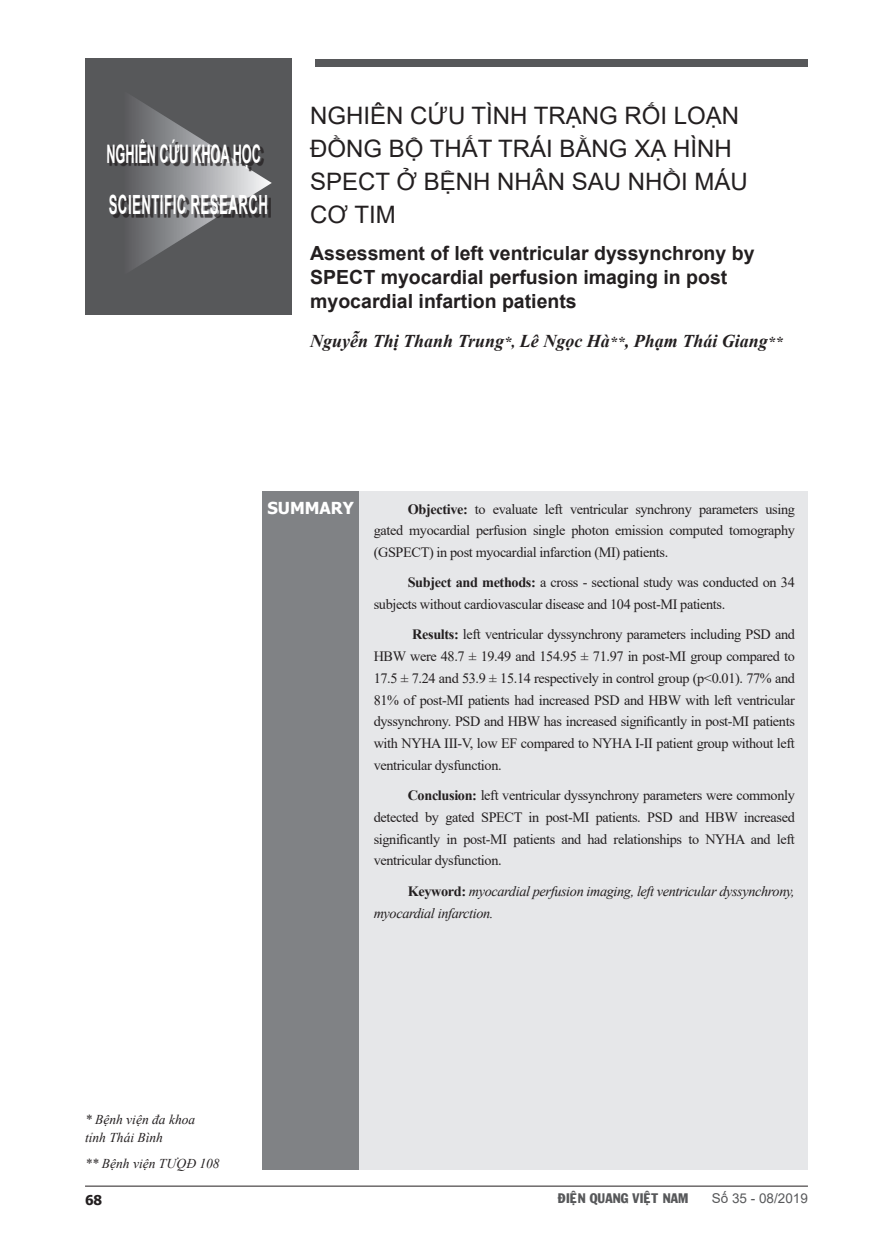
<style>
.page{position:relative;width:893px;height:1255px;background:#fff}
.page>*{position:absolute;margin:0;border:0;box-sizing:border-box;transform-origin:0 0}
.t1{font:700 26.4px "Arial";letter-spacing:.035em;color:#fff;scale:.5 1}
.t2{font:700 25.5px "Arial";color:#fff;scale:.5 1}
.t3{font:24px/33px "Arial";color:#231f20}
.t4{font:700 19.5px/24px "Arial";color:#231f20}
.t5{font:italic 700 18px "Times New Roman";color:#231f20}
.t6{font:700 16.5px "Tahoma";color:#fff}
.t7{font:14.25px/21.8px "Times New Roman";letter-spacing:-.025em;color:#231f20;text-align:justify}
.t8{font:italic 14.25px/21.8px "Times New Roman";letter-spacing:-.025em;color:#231f20}
.t9{font:italic 13.5px "Times New Roman";color:#231f20}
.t10{font:13.5px "VNI Franko";color:#57585a}
.t11{font:13.5px "Arial";color:#57585a}
.t12{font:700 13.5px "Tahoma";color:#231f20}
.s1{font-size:15px}
.s2{font-weight:700}
.s3{font-weight:700;font-style:normal}
</style>
<div class="page">
<hr style="left:85px;top:1185px;width:723px;height:1px;background:#231f20">
<div style="left:85px;top:59px;width:207px;height:256px;background:#57585a"></div>
<svg style="left:132px;top:97px;width:140px;height:172px"></svg>
<div style="left:109px;top:142px;width:155px;height:30px;background:#231f20;opacity:.75"></div>
<div style="left:111px;top:197px;width:160px;height:21px;background:#231f20;opacity:.75"></div>
<div style="left:316px;top:59px;width:492px;height:7px;background:#57585a"></div>
<div style="left:263px;top:491px;width:545px;height:678px;background:#e6e7e9"></div>
<div style="left:262px;top:491px;width:96px;height:678px;background:#808285"></div>
<p class="t2" style="left:106px;top:136px;width:311px">NGHIÊN CỨU KHOA HỌC</p>
<p class="t1" style="left:109px;top:186px;width:320px">SCIENTIFIC RESEARCH</p>
<p class="t3" style="left:310px;top:99px;width:439px">NGHIÊN CỨU TÌNH TRẠNG RỐI LOẠN<br>ĐỒNG BỘ THẤT TRÁI BẰNG XẠ HÌNH<br>SPECT Ở BỆNH NHÂN SAU NHỒI MÁU</p>
<p class="t3" style="left:310px;top:198px;width:87px">CƠ TIM</p>
<p class="t4" style="left:310px;top:241px;width:446px">Assessment of left ventricular dyssynchrony by<br>SPECT myocardial perfusion imaging in post myocardial infartion patients</p>
<p class="t5" style="left:310px;top:328px;width:474px">Nguyễn Thị Thanh Trung<span class="s1">*,</span> Lê Ngọc Hà<span class="s1">**</span>, Phạm Thái Giang<span class="s1">**</span></p>
<p class="t6" style="left:267px;top:496px;width:88px">SUMMARY</p>
<p class="t7" style="left:374px;top:497px;width:423px;text-indent:34px"><span class="s2">Objective:</span> to evaluate left ventricular synchrony parameters using gated myocardial perfusion single photon emission computed tomography (GSPECT) in post myocardial infarction (MI) patients.</p>
<p class="t7" style="left:374px;top:571px;width:423px;text-indent:34px"><span class="s2">Subject and methods:</span> a cross - sectional study was conducted on 34 subjects without cardiovascular disease and 104 post-MI patients.</p>
<p class="t7" style="left:374px;top:623px;width:423px;text-indent:39px"><span class="s2">Results:</span> left ventricular dyssynchrony parameters including PSD and HBW were 48.7 ± 19.49 and 154.95 ± 71.97 in post-MI group compared to 17.5 ± 7.24 and 53.9 ± 15.14 respectively in control group (p&lt;0.01). 77% and 81% of post-MI patients had increased PSD and HBW with left ventricular dyssynchrony. PSD and HBW has increased significantly in post-MI patients with NYHA III-V, low EF compared to NYHA I-II patient group without left ventricular dysfunction.</p>
<p class="t7" style="left:374px;top:784px;width:423px;text-indent:34px"><span class="s2">Conclusion:</span> left ventricular dyssynchrony parameters were commonly detected by gated SPECT in post-MI patients. PSD and HBW increased significantly in post-MI patients and had relationships to NYHA and left ventricular dysfunction.</p>
<p class="t8" style="left:374px;top:879px;width:423px;text-indent:34px"><span class="s3">Keyword:</span> myocardial perfusion imaging, left ventricular dyssynchrony, myocardial infarction.</p>
<p class="t9" style="left:85px;top:1109px;width:112px">* Bệnh viện đa khoa</p>
<p class="t9" style="left:85px;top:1127px;width:80px">tỉnh Thái Bình</p>
<p class="t9" style="left:85px;top:1154px;width:136px">** Bệnh viện TƯQĐ 108</p>
<p class="t12" style="left:85px;top:1190px;width:19px">68</p>
<p class="t10" style="left:558px;top:1187px;width:132px">ÑIEÄN QUANG VIEÄT NAM</p>
<p class="t11" style="left:712px;top:1188px;width:98px">Số 35 - 08/2019</p>
</div>
